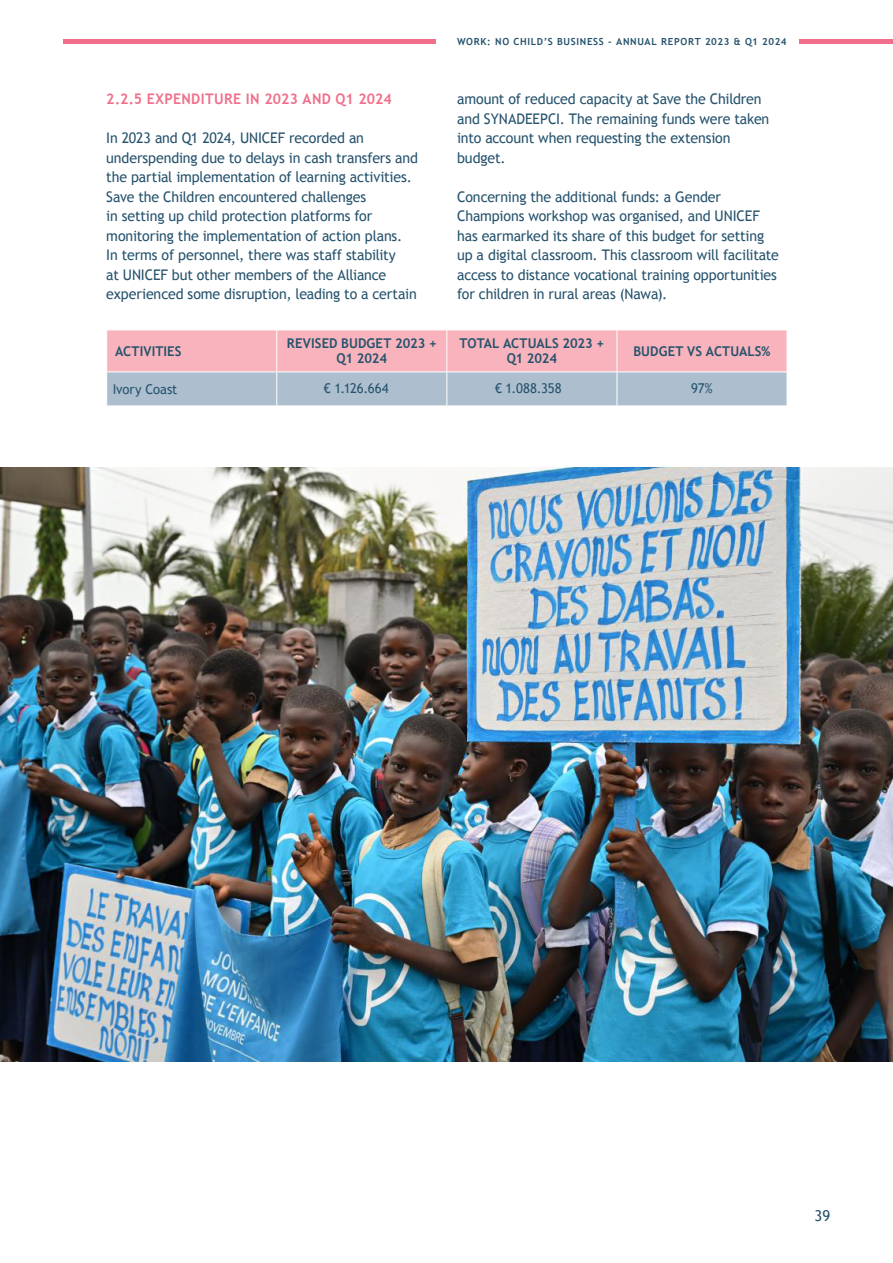
<style>
.page{position:relative;width:893px;height:1263px;background:#fff}
.page>*{position:absolute;margin:0;border:0;box-sizing:border-box;transform-origin:0 0}
.t1{font:15px "Trebuchet MS";color:#26536d}
.t2{font:14.7px/19.5px "Trebuchet MS";letter-spacing:-.01em;color:#26536d}
.t3{font:700 14.7px "Trebuchet MS";letter-spacing:.025em;color:#f16f8a}
.t4{font:700 13.5px/15px "Trebuchet MS";letter-spacing:.005em;color:#26536d;text-align:center}
.t5{font:13.5px "Trebuchet MS";color:#26536d}
.t6{font:700 9.75px "Trebuchet MS";letter-spacing:.07em;color:#26536d}
</style>
<div class="page">
<div style="left:64px;top:39px;width:372px;height:5px;background:#f16f8a"></div>
<div style="left:799px;top:39px;width:94px;height:5px;background:#f16f8a"></div>
<img style="left:0;top:468px;width:893px;height:593px">
<svg style="left:107px;top:331px;width:680px;height:75px;background:#d6b9c5"></svg>
<hr style="left:276px;top:330px;width:1px;height:41px;background:#fff">
<hr style="left:446px;top:330px;width:1px;height:41px;background:#fff">
<hr style="left:617px;top:330px;width:1px;height:41px;background:#fff">
<hr style="left:106px;top:371px;width:171px;height:1px;background:#fff">
<hr style="left:277px;top:371px;width:170px;height:1px;background:#fff">
<hr style="left:276px;top:372px;width:1px;height:34px;background:#fff">
<hr style="left:447px;top:371px;width:170px;height:1px;background:#fff">
<hr style="left:446px;top:372px;width:1px;height:34px;background:#fff">
<hr style="left:617px;top:371px;width:170px;height:1px;background:#fff">
<hr style="left:617px;top:372px;width:1px;height:34px;background:#fff">
<p class="t3" style="left:106px;top:90px;width:287px">2.2.5 EXPENDITURE IN 2023 AND Q1 2024</p>
<p class="t2" style="left:106px;top:129px;width:313px">In 2023 and Q1 2024, UNICEF recorded an underspending due to delays in cash transfers and the partial implementation of learning activities.<br>Save the Children encountered challenges<br>in setting up child protection platforms for monitoring the implementation of action plans.<br>In terms of personnel, there was staff stability<br>at UNICEF but other members of the Alliance experienced some disruption, leading to a certain</p>
<p class="t6" style="left:457px;top:36px;width:331px">WORK: NO CHILD’S BUSINESS - ANNUAL REPORT 2023 &amp; Q1 2024</p>
<p class="t2" style="left:457px;top:90px;width:314px">amount of reduced capacity at Save the Children and SYNADEEPCI. The remaining funds were taken into account when requesting the extension budget.</p>
<p class="t2" style="left:457px;top:187px;width:323px">Concerning the additional funds: a Gender Champions workshop was organised, and UNICEF has earmarked its share of this budget for setting up a digital classroom. This classroom will facilitate access to distance vocational training opportunities for children in rural areas (Nawa).</p>
<p class="t4" style="left:115px;top:344px;width:68px">ACTIVITIES</p>
<p class="t4" style="left:287px;top:336px;width:151px">REVISED BUDGET 2023 +<br>Q1 2024</p>
<p class="t4" style="left:459px;top:336px;width:146px">TOTAL ACTUALS 2023 +<br>Q1 2024</p>
<p class="t4" style="left:633px;top:344px;width:139px">BUDGET VS ACTUALS%</p>
<p class="t5" style="left:113px;top:381px;width:66px">Ivory Coast</p>
<p class="t5" style="left:324px;top:380px;width:66px">€ 1.126.664</p>
<p class="t5" style="left:495px;top:380px;width:68px">€ 1.088.358</p>
<p class="t5" style="left:691px;top:380px;width:23px">97%</p>
<p class="t1" style="left:815px;top:1207px;width:17px">39</p>
</div>
